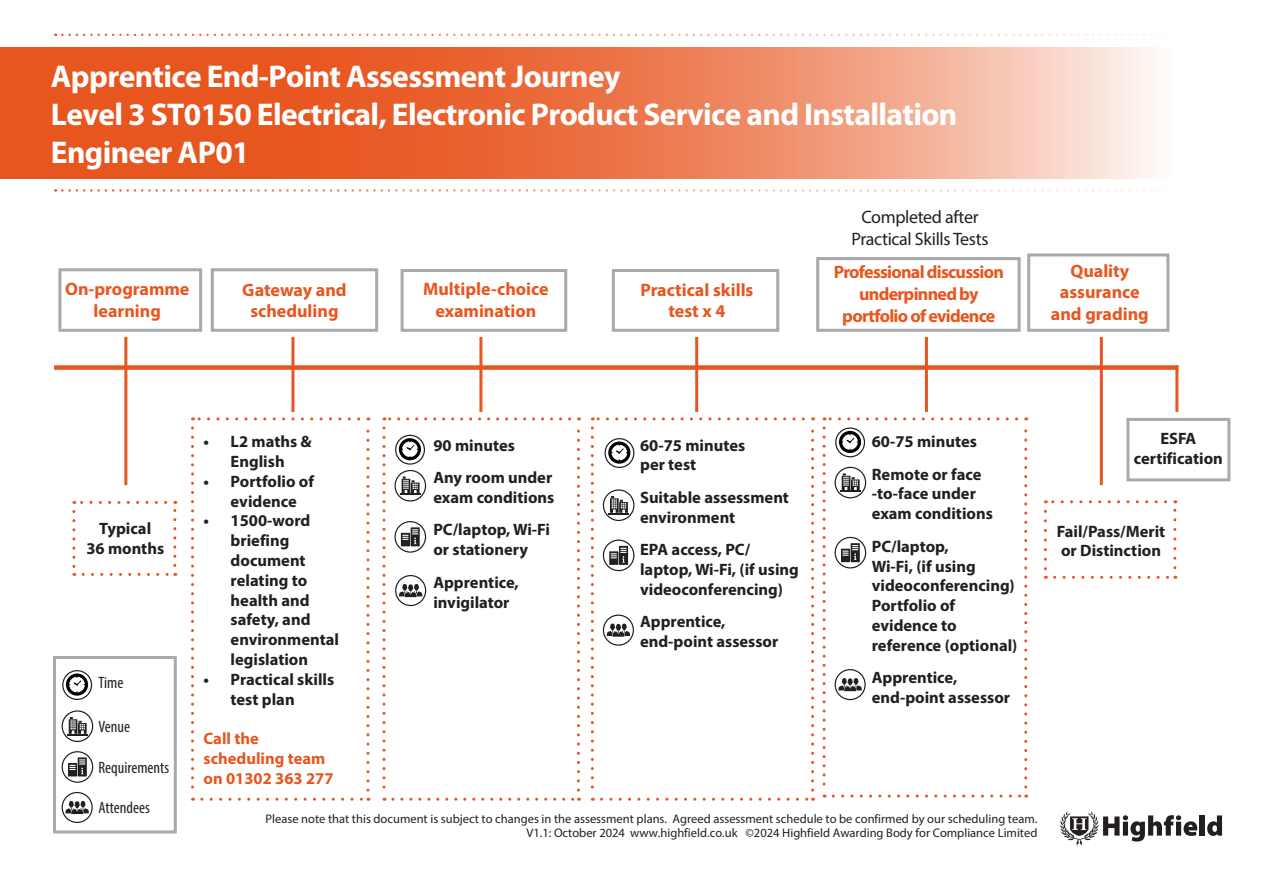
<style>
.page{position:relative;width:1263px;height:893px;background:#fff}
.page>*{position:absolute;margin:0;border:0;box-sizing:border-box;transform-origin:0 0}
.t1{font:700 31.5px/37.8px "Myriad Pro";letter-spacing:-.02em;color:#fff}
.t2{font:700 18px/21.6px "Myriad Pro";color:#e85620;text-align:center}
.t3{font:700 18px/21.6px "Myriad Pro";letter-spacing:-.04em;color:#e85620;text-align:center}
.t4{font:18px/21.6px "Myriad Pro";letter-spacing:-.02em;color:#231f20;text-align:center}
.t5{font:700 16.5px/19.8px "Myriad Pro";color:#231f20}
.t6{font:700 16.5px/19.8px "Myriad Pro";color:#e85620}
.t7{font:condensed 16.5px "Myriad Pro";color:#231f20}
.t8{font:12.45px/14.5px "Myriad Pro";color:#231f20;text-align:right}
</style>
<div class="page">
<svg style="left:591px;top:428px;width:3px;height:373px"></svg>
<svg style="left:601px;top:798px;width:212px;height:3px"></svg>
<svg style="left:811px;top:417px;width:3px;height:373px"></svg>
<svg style="left:592px;top:417px;width:211px;height:3px"></svg>
<svg style="left:822px;top:428px;width:3px;height:370px"></svg>
<svg style="left:833px;top:795px;width:194px;height:3px"></svg>
<svg style="left:1024px;top:417px;width:3px;height:370px"></svg>
<svg style="left:824px;top:417px;width:192px;height:3px"></svg>
<svg style="left:382px;top:428px;width:3px;height:373px"></svg>
<svg style="left:393px;top:798px;width:186px;height:3px"></svg>
<svg style="left:577px;top:417px;width:3px;height:373px"></svg>
<svg style="left:384px;top:417px;width:186px;height:3px"></svg>
<svg style="left:0;top:47px;width:1154px;height:131px;background:#ed8159"></svg>
<svg style="left:62px;top:189px;width:1126px;height:3px"></svg>
<svg style="left:62px;top:34px;width:1126px;height:2px"></svg>
<div style="left:54px;top:365px;width:1124px;height:5px;background:#e85620"></div>
<svg style="left:191px;top:428px;width:3px;height:373px"></svg>
<svg style="left:202px;top:798px;width:167px;height:3px"></svg>
<svg style="left:366px;top:417px;width:3px;height:373px"></svg>
<svg style="left:193px;top:417px;width:166px;height:3px"></svg>
<hr style="left:124px;top:337px;width:3px;height:148px;background:#e85620">
<hr style="left:1100px;top:337px;width:3px;height:148px;background:#e85620">
<hr style="left:1175px;top:365px;width:3px;height:47px;background:#e85620">
<hr style="left:291px;top:337px;width:3px;height:75px;background:#e85620">
<hr style="left:479px;top:337px;width:3px;height:75px;background:#e85620">
<hr style="left:695px;top:337px;width:3px;height:75px;background:#e85620">
<hr style="left:925px;top:337px;width:3px;height:75px;background:#e85620">
<svg style="left:72px;top:511px;width:3px;height:65px"></svg>
<svg style="left:83px;top:573px;width:93px;height:3px"></svg>
<svg style="left:173px;top:501px;width:3px;height:64px"></svg>
<svg style="left:74px;top:501px;width:92px;height:3px"></svg>
<svg style="left:1044px;top:511px;width:3px;height:68px"></svg>
<svg style="left:1055px;top:576px;width:121px;height:3px"></svg>
<svg style="left:1173px;top:500px;width:3px;height:68px"></svg>
<svg style="left:1045px;top:500px;width:121px;height:3px"></svg>
<svg style="left:608px;top:441px;width:22px;height:23px"></svg>
<div style="left:604px;top:438px;width:30px;height:30px;border:1px solid #231f20;border-radius:50%"></div>
<svg style="left:839px;top:431px;width:22px;height:22px"></svg>
<div style="left:835px;top:427px;width:30px;height:30px;border:1px solid #231f20;border-radius:50%"></div>
<svg style="left:399px;top:438px;width:22px;height:22px"></svg>
<div style="left:395px;top:435px;width:30px;height:30px;border:1px solid #231f20;border-radius:50%"></div>
<svg style="left:608px;top:496px;width:21px;height:18px"></svg>
<div style="left:603px;top:489px;width:31px;height:32px;border:1px solid #231f20;border-radius:50%"></div>
<svg style="left:840px;top:473px;width:21px;height:19px"></svg>
<div style="left:834px;top:467px;width:32px;height:31px;border:1px solid #231f20;border-radius:50%"></div>
<svg style="left:400px;top:477px;width:21px;height:18px"></svg>
<div style="left:394px;top:470px;width:32px;height:32px;border:1px solid #231f20;border-radius:50%"></div>
<svg style="left:609px;top:546px;width:19px;height:19px"></svg>
<div style="left:603px;top:540px;width:31px;height:31px;border:1px solid #231f20;border-radius:50%"></div>
<svg style="left:841px;top:543px;width:19px;height:19px"></svg>
<div style="left:834px;top:537px;width:32px;height:31px;border:1px solid #231f20;border-radius:50%"></div>
<svg style="left:401px;top:527px;width:19px;height:19px"></svg>
<div style="left:394px;top:521px;width:32px;height:32px;border:1px solid #231f20;border-radius:50%"></div>
<svg style="left:607px;top:623px;width:23px;height:14px"></svg>
<div style="left:603px;top:614px;width:31px;height:32px;border:1px solid #231f20;border-radius:50%"></div>
<svg style="left:838px;top:678px;width:24px;height:13px"></svg>
<div style="left:834px;top:669px;width:32px;height:31px;border:1px solid #231f20;border-radius:50%"></div>
<svg style="left:399px;top:584px;width:23px;height:13px"></svg>
<div style="left:395px;top:575px;width:31px;height:31px;border:1px solid #231f20;border-radius:50%"></div>
<div style="left:58px;top:268px;width:144px;height:64px;border:3px solid #a8a9ad"></div>
<svg style="left:66px;top:673px;width:22px;height:23px"></svg>
<div style="left:62px;top:670px;width:30px;height:30px;border:1px solid #231f20;border-radius:50%"></div>
<svg style="left:67px;top:717px;width:21px;height:18px"></svg>
<div style="left:62px;top:710px;width:31px;height:32px;border:1px solid #231f20;border-radius:50%"></div>
<svg style="left:68px;top:757px;width:19px;height:19px"></svg>
<div style="left:62px;top:751px;width:31px;height:32px;border:1px solid #231f20;border-radius:50%"></div>
<svg style="left:65px;top:801px;width:24px;height:13px"></svg>
<div style="left:62px;top:792px;width:31px;height:31px;border:1px solid #231f20;border-radius:50%"></div>
<div style="left:53px;top:656px;width:124px;height:177px;border:3px solid #a8a9ad"></div>
<div style="left:211px;top:268px;width:167px;height:64px;border:3px solid #a8a9ad"></div>
<div style="left:401px;top:269px;width:166px;height:63px;border:3px solid #a8a9ad"></div>
<div style="left:612px;top:269px;width:167px;height:63px;border:3px solid #a8a9ad"></div>
<div style="left:816px;top:257px;width:204px;height:75px;border:3px solid #a8a9ad"></div>
<div style="left:1027px;top:253px;width:142px;height:79px;border:3px solid #a8a9ad"></div>
<div style="left:1126px;top:418px;width:104px;height:63px;border:3px solid #a8a9ad"></div>
<div style="left:1199px;top:815px;width:6px;height:21px;background:#231f20"></div>
<svg style="left:1207px;top:815px;width:15px;height:21px"></svg>
<svg style="left:1060px;top:811px;width:137px;height:34px"></svg>
<h1 class="t1" style="left:51px;top:57px;width:908px">Apprentice End-Point Assessment Journey<br>Level 3 ST0150 Electrical, Electronic Product Service and Installation<br>Engineer AP01</h1>
<p class="t2" style="left:65px;top:278px;width:126px">On-programme learning</p>
<p class="t2" style="left:242px;top:278px;width:106px">Gateway and scheduling</p>
<p class="t2" style="left:423px;top:278px;width:127px">Multiple-choice examination</p>
<p class="t2" style="left:640px;top:278px;width:115px">Practical skills test x 4</p>
<p class="t4" style="left:851px;top:206px;width:138px">Completed after<br>Practical Skills Tests</p>
<p class="t3" style="left:834px;top:261px;width:172px">Professional discussion underpinned by portfolio of evidence</p>
<p class="t2" style="left:1051px;top:259px;width:99px">Quality assurance and grading</p>
<p class="t5" style="left:1134px;top:428px;width:91px;text-align:center">ESFA certification</p>
<p class="t5" style="left:204px;top:431px;width:110px;text-align:center">• L2 maths &amp;<br>English</p>
<p class="t5" style="left:204px;top:471px;width:112px;text-align:center">• Portfolio of evidence</p>
<p class="t5" style="left:231px;top:510px;width:110px;text-indent:-27px">• 1500-word briefing document relating to health and safety, and environmental legislation</p>
<p class="t5" style="left:231px;top:669px;width:105px;text-indent:-27px">• Practical skills test plan</p>
<p class="t6" style="left:204px;top:728px;width:131px">Call the scheduling team on 01302 363 277</p>
<p class="t5" style="left:872px;top:425px;width:111px;line-height:32.5px">60-75 minutes<br>Remote or face</p>
<p class="t5" style="left:872px;top:483px;width:123px">-to-face under exam conditions</p>
<p class="t5" style="left:872px;top:536px;width:147px">PC/laptop,<br>Wi-Fi, (if using videoconferencing)<br>Portfolio of evidence to reference (optional)</p>
<p class="t5" style="left:872px;top:667px;width:140px">Apprentice, end-point assessor</p>
<p class="t5" style="left:433px;top:428px;width:120px;line-height:32.5px">90 minutes<br>Any room under</p>
<p class="t5" style="left:433px;top:481px;width:123px;line-height:32.5px">exam conditions<br>PC/laptop, Wi-Fi</p>
<p class="t5" style="left:433px;top:533px;width:96px;line-height:32.5px">or stationery<br>Apprentice,</p>
<p class="t5" style="left:433px;top:592px;width:78px">invigilator</p>
<p class="t5" style="left:640px;top:435px;width:107px">60-75 minutes per test</p>
<p class="t5" style="left:640px;top:487px;width:150px">Suitable assessment environment</p>
<p class="t5" style="left:640px;top:539px;width:160px">EPA access, PC/ laptop, Wi-Fi, (if using videoconferencing)</p>
<p class="t5" style="left:640px;top:611px;width:140px">Apprentice, end-point assessor</p>
<p class="t5" style="left:86px;top:518px;width:79px;text-align:center">Typical<br>36 months</p>
<p class="t5" style="left:1057px;top:521px;width:110px">Fail/Pass/Merit or Distinction</p>
<p class="t7" style="left:99px;top:673px;width:26px">Time</p>
<p class="t7" style="left:99px;top:716px;width:33px">Venue</p>
<p class="t7" style="left:99px;top:757px;width:72px">Requirements</p>
<p class="t7" style="left:99px;top:798px;width:53px">Attendees</p>
<p class="t8" style="left:265px;top:811px;width:773px">Please note that this document is subject to changes in the assessment plans. Agreed assessment schedule to be confirmed by our scheduling team.<br>V1.1: October 2024 www.highfield.co.uk ©2024 Highfield Awarding Body for Compliance Limited</p>
</div>
